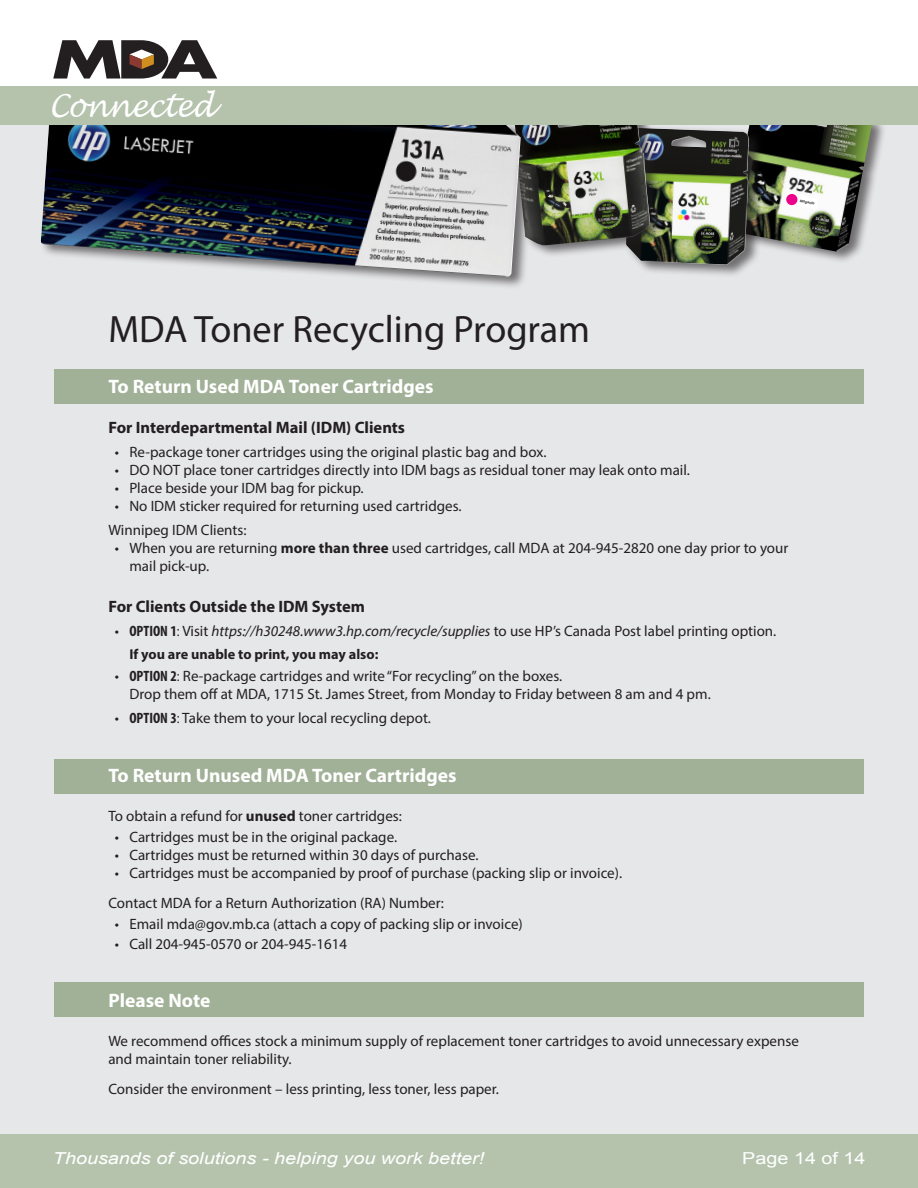
<style>
.page{position:relative;width:918px;height:1188px;background:#fff}
.page>*{position:absolute;margin:0;border:0;box-sizing:border-box;transform-origin:0 0}
.t1{font:38.25px "Myriad Pro";color:#231f20}
.t2{font:italic 31.65px "Lucida Handwriting";color:#fff;scale:.88 1}
.t3{font:700 19.5px "Myriad Pro";color:#fff}
.t4{font:700 16.5px "Myriad Pro";color:#231f20}
.t5{font:italic 16.5px "Arial";color:#fff;scale:1.2 1}
.t6{font:16.5px "Arial";color:#fff;scale:1.2 1}
.t7{font:15px/18px "Myriad Pro";color:#231f20}
.t8{font:700 14.25px "Myriad Pro";color:#231f20}
.t9{font:700 3.6px "Century Gothic";color:#231f20;scale:.95 1}
.s1{font-weight:700}
.s2{font-weight:700;font-stretch:condensed}
.s3{font-stretch:condensed}
.s4{font-style:italic}
</style>
<div class="page">
<div style="left:0;top:124px;width:918px;height:1010px;background:#e6e7e9"></div>
<div style="left:731px;top:96px;width:156px;height:168px;background:#231f20;opacity:.6"></div>
<img style="left:729px;top:124px;width:144px;height:130px">
<svg style="left:786px;top:193px;width:33px;height:17px"></svg>
<div style="left:625px;top:125px;width:139px;height:153px;background:#231f20;opacity:.6"></div>
<img style="left:626px;top:128px;width:123px;height:137px">
<div style="left:514px;top:100px;width:151px;height:159px;background:#231f20;opacity:.6"></div>
<img style="left:536px;top:124px;width:114px;height:121px">
<div style="left:54px;top:369px;width:810px;height:34px;background:#a1b197"></div>
<div style="left:55px;top:759px;width:809px;height:34px;background:#a1b197"></div>
<div style="left:55px;top:983px;width:809px;height:34px;background:#a1b197"></div>
<div style="left:0;top:1134px;width:918px;height:54px;background:#b5c3ad"></div>
<svg style="left:53px;top:40px;width:165px;height:39px"></svg>
<div style="left:40px;top:116px;width:496px;height:174px;background:#231f20;opacity:.6"></div>
<img style="left:41px;top:124px;width:480px;height:153px">
<div style="left:0;top:86px;width:918px;height:38px;background:#b5c3ad"></div>
<p class="t2" style="left:49px;top:87px;width:189px">Connected</p>
<p class="t9" style="left:801px;top:198px;width:17px;rotate:11deg">Magenta</p>
<p class="t1" style="left:108px;top:306px;width:483px">MDA Toner Recycling Program</p>
<p class="t3" style="left:108px;top:373px;width:327px">To Return Used MDA Toner Cartridges</p>
<p class="t4" style="left:108px;top:417px;width:298px">For Interdepartmental Mail (IDM) Clients</p>
<p class="t7" style="left:115px;top:443px;width:433px">• Re-package toner cartridges using the original plastic bag and box.</p>
<p class="t7" style="left:115px;top:461px;width:577px">• DO NOT place toner cartridges directly into IDM bags as residual toner may leak onto mail.</p>
<p class="t7" style="left:115px;top:479px;width:250px">• Place beside your IDM bag for pickup.</p>
<p class="t7" style="left:115px;top:497px;width:348px">• No IDM sticker required for returning used cartridges.</p>
<p class="t7" style="left:108px;top:521px;width:140px">Winnipeg IDM Clients:</p>
<p class="t7" style="left:115px;top:539px;width:675px">• When you are returning <span class="s1">more than three</span> used cartridges, call MDA at 204-945-2820 one day prior to your</p>
<p class="t7" style="left:129px;top:557px;width:81px">mail pick-up.</p>
<p class="t4" style="left:108px;top:596px;width:258px">For Clients Outside the IDM System</p>
<p class="t7" style="left:115px;top:622px;width:663px">• <span class="s2">OPTION 1</span><span class="s3">:</span> Visit <span class="s4">https://h30248.www3.hp.com/recycle/supplies</span> to use HP’s Canada Post label printing option.</p>
<p class="t8" style="left:129px;top:645px;width:250px">If you are unable to print, you may also:</p>
<p class="t7" style="left:115px;top:667px;width:449px">• <span class="s2">OPTION 2</span><span class="s3">:</span> Re-package cartridges and write “For recycling” on the boxes.</p>
<p class="t7" style="left:129px;top:685px;width:583px">Drop them off at MDA, 1715 St. James Street, from Monday to Friday between 8 am and 4 pm.</p>
<p class="t7" style="left:115px;top:709px;width:318px">• <span class="s2">OPTION 3</span><span class="s3">:</span> Take them to your local recycling depot.</p>
<p class="t3" style="left:108px;top:763px;width:350px">To Return Unused MDA Toner Cartridges</p>
<p class="t7" style="left:108px;top:807px;width:295px">To obtain a refund for <span class="s1">unused</span> toner cartridges:</p>
<p class="t7" style="left:115px;top:828px;width:284px">• Cartridges must be in the original package.</p>
<p class="t7" style="left:115px;top:846px;width:365px">• Cartridges must be returned within 30 days of purchase.</p>
<p class="t7" style="left:115px;top:864px;width:509px">• Cartridges must be accompanied by proof of purchase (packing slip or invoice).</p>
<p class="t7" style="left:108px;top:894px;width:337px">Contact MDA for a Return Authorization (RA) Number:</p>
<p class="t7" style="left:115px;top:915px;width:410px">• Email mda@gov.mb.ca (attach a copy of packing slip or invoice)</p>
<p class="t7" style="left:115px;top:934px;width:234px">• Call 204-945-0570 or 204-945-1614</p>
<p class="t3" style="left:108px;top:988px;width:103px">Please Note</p>
<p class="t7" style="left:108px;top:1032px;width:692px">We recommend offices stock a minimum supply of replacement toner cartridges to avoid unnecessary expense and maintain toner reliability.</p>
<p class="t7" style="left:108px;top:1080px;width:392px">Consider the environment – less printing, less toner, less paper.</p>
<p class="t5" style="left:53px;top:1148px;width:361px">Thousands of solutions - helping you work better!</p>
<p class="t6" style="left:742px;top:1148px;width:104px">Page 14 of 14</p>
</div>
